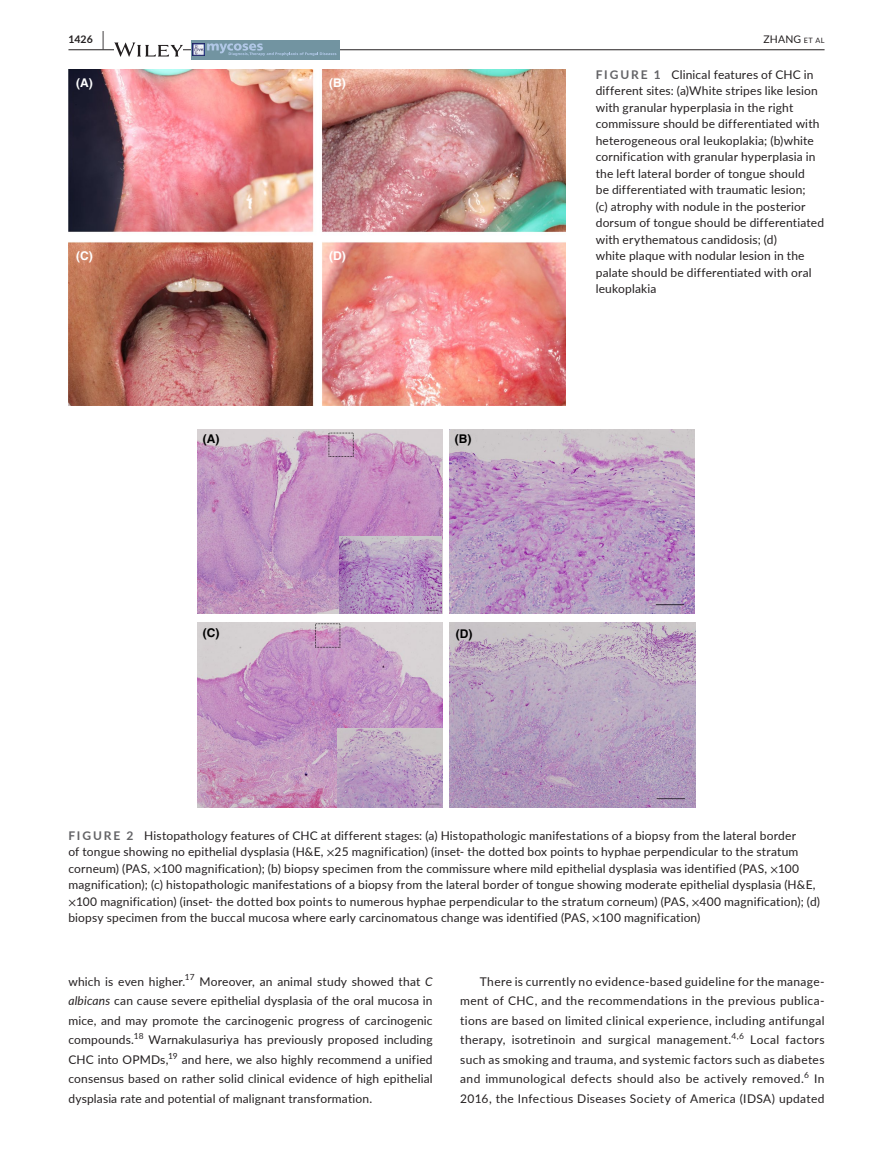
<style>
.page{position:relative;width:893px;height:1174px;background:#fff}
.page>*{position:absolute;margin:0;border:0;box-sizing:border-box;transform-origin:0 0}
.t1{font:12px/16.5px "Lato";letter-spacing:.015em;color:#231f20;text-align:justify}
.t2{font:700 12px "Helvetica";color:#fff}
.t3{font:700 12px "Helvetica";color:#000}
.t4{font:10.5px "Lato";letter-spacing:.02em;color:#231f20}
.t5{font:700 10.5px "Lato";color:#231f20}
.s1{font-size:19.5px}
.s2{font-size:7.35px}
.s3{font-weight:700;color:#636366}
.s4{font-family:"STIX"}
.s5{font-style:italic}
</style>
<div class="page">
<hr style="left:68px;top:49px;width:756px;height:1px;background:#231f20">
<svg style="left:114px;top:42px;width:69px;height:15px"></svg>
<div style="left:191px;top:40px;width:148px;height:20px;background:#7294a1"></div>
<svg style="left:192px;top:43px;width:144px;height:13px"></svg>
<img style="left:68px;top:69px;width:498px;height:336px">
<img style="left:198px;top:429px;width:244px;height:184px">
<img style="left:450px;top:622px;width:245px;height:185px">
<img style="left:198px;top:622px;width:245px;height:185px">
<img style="left:450px;top:429px;width:244px;height:184px">
<img style="left:340px;top:536px;width:102px;height:77px">
<img style="left:338px;top:728px;width:105px;height:79px">
<svg style="left:329px;top:433px;width:25px;height:24px"></svg>
<svg style="left:315px;top:623px;width:25px;height:24px"></svg>
<p class="t5" style="left:68px;top:31px;width:37px">1426 <span class="s1">|</span></p>
<p class="t4" style="left:763px;top:31px;width:63px">ZHANG <span class="s2">et al</span></p>
<p class="t2" style="left:76px;top:75px;width:18px">(A)</p>
<p class="t2" style="left:329px;top:75px;width:18px">(B)</p>
<p class="t2" style="left:76px;top:248px;width:18px">(C)</p>
<p class="t2" style="left:329px;top:248px;width:18px">(D)</p>
<p class="t3" style="left:203px;top:432px;width:18px">(A)</p>
<p class="t3" style="left:455px;top:432px;width:18px">(B)</p>
<p class="t3" style="left:203px;top:625px;width:18px">(C)</p>
<p class="t3" style="left:456px;top:626px;width:18px">(D)</p>
<p class="t1" style="left:596px;top:66px;width:230px;text-align:left"><span class="s3">FIGURE 1</span> Clinical features of CHC in different sites: (a)White stripes like lesion with granular hyperplasia in the right commissure should be differentiated with heterogeneous oral leukoplakia; (b)white cornification with granular hyperplasia in the left lateral border of tongue should<br>be differentiated with traumatic lesion;<br>(c) atrophy with nodule in the posterior dorsum of tongue should be differentiated with erythematous candidosis; (d)<br>white plaque with nodular lesion in the palate should be differentiated with oral leukoplakia</p>
<p class="t1" style="left:68px;top:826px;width:753px;text-align:left"><span class="s3">FIGURE 2</span> Histopathology features of CHC at different stages: (a) Histopathologic manifestations of a biopsy from the lateral border<br>of tongue showing no epithelial dysplasia (H&amp;E, <span class="s4">×</span>25 magnification) (inset- the dotted box points to hyphae perpendicular to the stratum corneum) (PAS, <span class="s4">×</span>100 magnification); (b) biopsy specimen from the commissure where mild epithelial dysplasia was identified (PAS, <span class="s4">×</span>100 magnification); (c) histopathologic manifestations of a biopsy from the lateral border of tongue showing moderate epithelial dysplasia (H&amp;E, <span class="s4">×</span>100 magnification) (inset- the dotted box points to numerous hyphae perpendicular to the stratum corneum) (PAS, <span class="s4">×</span>400 magnification); (d) biopsy specimen from the buccal mucosa where early carcinomatous change was identified (PAS, <span class="s4">×</span>100 magnification)</p>
<p class="t1" style="left:68px;top:971px;width:366px;line-height:19.5px">which is even higher.<sup>17</sup> Moreover, an animal study showed that <span class="s5">C albicans</span> can cause severe epithelial dysplasia of the oral mucosa in mice, and may promote the carcinogenic progress of carcinogenic compounds.<sup>18</sup> Warnakulasuriya has previously proposed including CHC into OPMDs,<sup>19</sup> and here, we also highly recommend a unified consensus based on rather solid clinical evidence of high epithelial dysplasia rate and potential of malignant transformation.</p>
<p class="t1" style="left:460px;top:971px;width:366px;line-height:19.5px;text-indent:20px">There is currently no evidence-based guideline for the manage&shy;ment of CHC, and the recommendations in the previous publica&shy;tions are based on limited clinical experience, including antifungal therapy, isotretinoin and surgical management.<sup>4,6</sup> Local factors such as smoking and trauma, and systemic factors such as diabetes and immunological defects should also be actively removed.<sup>6</sup> In 2016, the Infectious Diseases Society of America (IDSA) updated</p>
</div>
